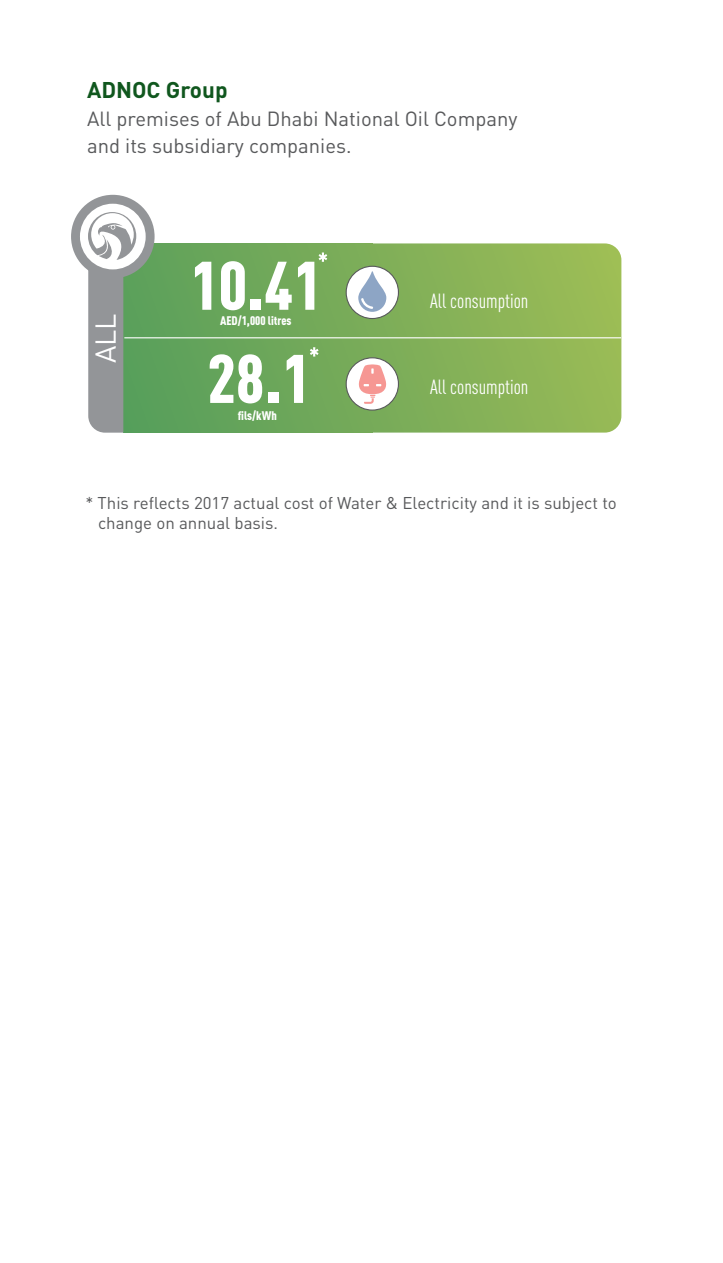
<style>
.page{position:relative;width:723px;height:1263px;background:#fff}
.page>*{position:absolute;margin:0;border:0;box-sizing:border-box;transform-origin:0 0}
.t1{font:900 condensed 67.5px "DINOT";color:#fff}
.t2{font:28.35px "DINOT";color:#fff}
.t3{font:700 22.5px "DINOT";color:#10571e}
.t4{font:20.25px/27px "DINOT";color:#58595b}
.t5{font:condensed 20.25px "DINOT";color:#fff}
.t6{font:16.8px/20.2px "DINOT";color:#58595b}
.t7{font:900 condensed 12.3px "DINOT";color:#fff}
</style>
<div class="page">
<div style="left:123px;top:243px;width:249px;height:190px;background:linear-gradient(to right,#589f5b,#7bac59)"></div>
<svg style="left:372px;top:243px;width:249px;height:190px;background:#8db558"></svg>
<div style="left:71px;top:195px;width:84px;height:83px;background:#939598;border-radius:50%"></div>
<div style="left:80px;top:204px;width:66px;height:65px;background:#fff;border-radius:50%"></div>
<svg style="left:346px;top:266px;width:53px;height:53px"></svg>
<svg style="left:346px;top:357px;width:53px;height:54px"></svg>
<hr style="left:124px;top:337px;width:497px;height:1px;background:#fff">
<svg style="left:88px;top:212px;width:48px;height:221px"></svg>
<svg style="left:319px;top:252px;width:8px;height:10px"></svg>
<svg style="left:310px;top:347px;width:9px;height:10px"></svg>
<h3 class="t3" style="left:87px;top:75px;width:142px">ADNOC Group</h3>
<p class="t4" style="left:87px;top:105px;width:432px">All premises of Abu Dhabi National Oil Company and its subsidiary companies.</p>
<h2 class="t2" style="left:88px;top:363px;width:51px;rotate:-90deg">ALL</h2>
<h1 class="t1" style="left:190px;top:244px;width:133px">10.41</h1>
<p class="t7" style="left:220px;top:313px;width:73px">AED/1,000 litres</p>
<h1 class="t1" style="left:207px;top:337px;width:105px">28.1</h1>
<p class="t7" style="left:238px;top:408px;width:40px">fils/kWh</p>
<p class="t5" style="left:430px;top:289px;width:100px">All consumption</p>
<p class="t5" style="left:430px;top:375px;width:100px">All consumption</p>
<p class="t6" style="left:98px;top:492px;width:520px;text-indent:-13px">* This reflects 2017 actual cost of Water &amp; Electricity and it is subject to change on annual basis.</p>
</div>
